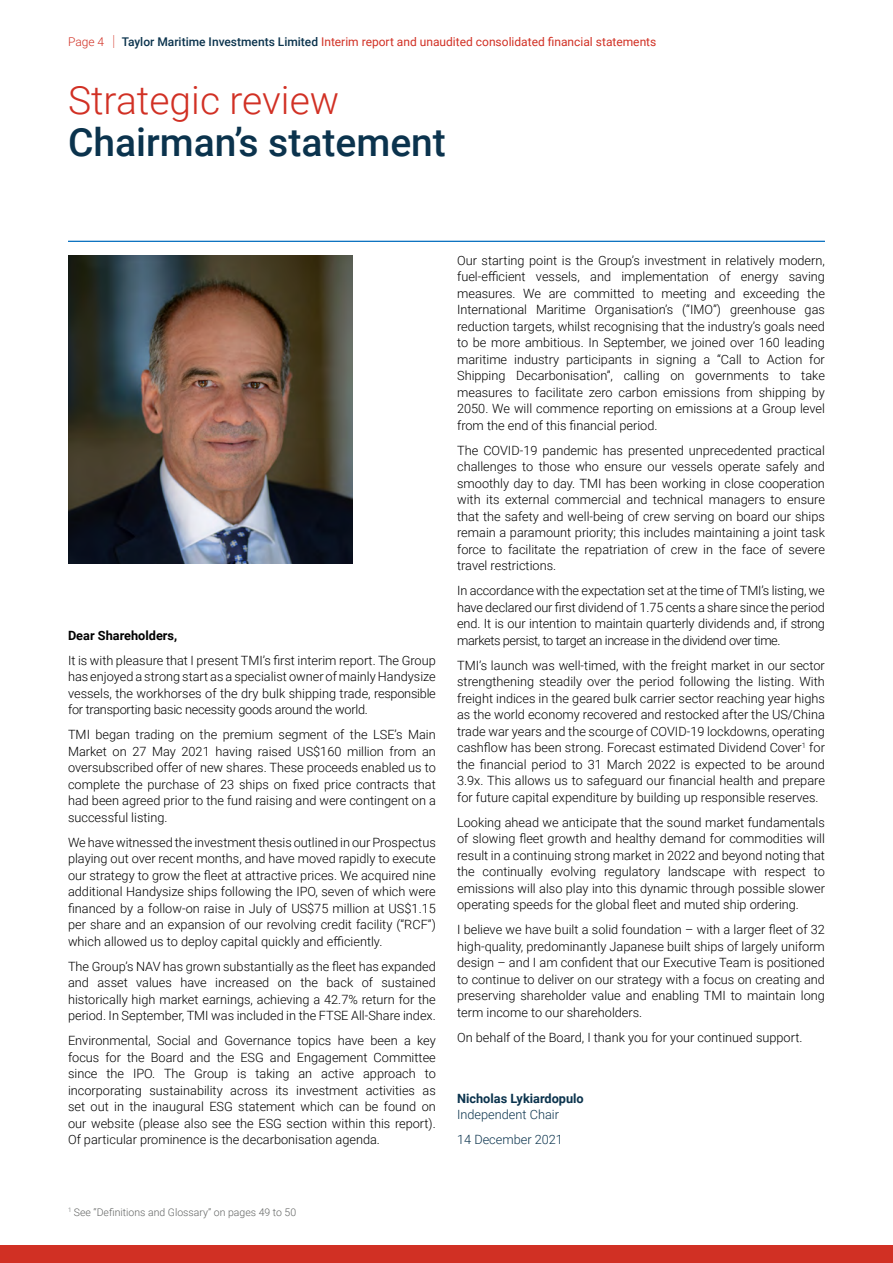
<style>
.page{position:relative;width:893px;height:1263px;background:#fff}
.page>*{position:absolute;margin:0;border:0;box-sizing:border-box;transform-origin:0 0}
.t1{font:500 39px/42px "Roboto";color:#0b334d}
.t2{font:300 12.75px/16.5px "Roboto";color:#000;text-align:justify}
.t3{font:700 12.75px/16.5px "Roboto";color:#0b334d}
.t4{font:700 12.75px "Roboto";color:#000}
.t5{font:300 12.75px "Roboto";color:#0b334d}
.t6{font:12px "Roboto";color:#d13024}
.t7{font:300 10.5px "Roboto";color:#626463}
.s1{font-weight:300}
.s2{font-weight:100;font-size:18px}
.s3{font-weight:500;color:#0b334d}
.s4{font-weight:300;color:#d13024}
</style>
<div class="page">
<hr style="left:68px;top:241px;width:757px;height:1px;background:#0970c0">
<img style="left:68px;top:255px;width:285px;height:308px">
<div style="left:0;top:1246px;width:893px;height:17px;background:#d13024"></div>
<p class="t6" style="left:68px;top:34px;width:590px"><span class="s1">Page 4</span> <span class="s2">I</span> <span class="s3">Taylor Maritime Investments Limited</span> Interim report and unaudited consolidated financial statements</p>
<p class="t1" style="left:68px;top:78px;width:379px"><span class="s4">Strategic review<br></span>Chairman’s statement</p>
<p class="t4" style="left:68px;top:626px;width:111px">Dear Shareholders,</p>
<p class="t2" style="left:68px;top:651px;width:369px">It is with pleasure that I present TMI’s first interim report. The Group has enjoyed a strong start as a specialist owner of mainly Handysize vessels, the workhorses of the dry bulk shipping trade, responsible for transporting basic necessity goods around the world.</p>
<p class="t2" style="left:68px;top:726px;width:369px">TMI began trading on the premium segment of the LSE’s Main Market on 27 May 2021 having raised US$160 million from an oversubscribed offer of new shares. These proceeds enabled us to complete the purchase of 23 ships on fixed price contracts that had been agreed prior to the fund raising and were contingent on a successful listing.</p>
<p class="t2" style="left:68px;top:833px;width:369px">We have witnessed the investment thesis outlined in our Prospectus playing out over recent months, and have moved rapidly to execute our strategy to grow the fleet at attractive prices. We acquired nine additional Handysize ships following the IPO, seven of which were financed by a follow-on raise in July of US$75 million at US$1.15 per share and an expansion of our revolving credit facility (“RCF”) which allowed us to deploy capital quickly and efficiently.</p>
<p class="t2" style="left:68px;top:957px;width:369px">The Group’s NAV has grown substantially as the fleet has expanded and asset values have increased on the back of sustained historically high market earnings, achieving a 42.7% return for the period. In September, TMI was included in the FTSE All-Share index.</p>
<p class="t2" style="left:68px;top:1032px;width:369px">Environmental, Social and Governance topics have been a key focus for the Board and the ESG and Engagement Committee since the IPO. The Group is taking an active approach to incorporating sustainability across its investment activities as set out in the inaugural ESG statement which can be found on our website (please also see the ESG section within this report).<br>Of particular prominence is the decarbonisation agenda.</p>
<p class="t2" style="left:457px;top:251px;width:369px">Our starting point is the Group’s investment in relatively modern, fuel-efficient vessels, and implementation of energy saving measures. We are committed to meeting and exceeding the International Maritime Organisation’s (“IMO”) greenhouse gas reduction targets, whilst recognising that the industry’s goals need to be more ambitious. In September, we joined over 160 leading maritime industry participants in signing a “Call to Action for Shipping Decarbonisation”, calling on governments to take measures to facilitate zero carbon emissions from shipping by 2050. We will commence reporting on emissions at a Group level from the end of this financial period.</p>
<p class="t2" style="left:457px;top:441px;width:369px">The COVID-19 pandemic has presented unprecedented practical challenges to those who ensure our vessels operate safely and smoothly day to day. TMI has been working in close cooperation with its external commercial and technical managers to ensure that the safety and well-being of crew serving on board our ships remain a paramount priority; this includes maintaining a joint task force to facilitate the repatriation of crew in the face of severe travel restrictions.</p>
<p class="t2" style="left:457px;top:582px;width:369px">In accordance with the expectation set at the time of TMI’s listing, we have declared our first dividend of 1.75 cents a share since the period end. It is our intention to maintain quarterly dividends and, if strong markets persist, to target an increase in the dividend over time.</p>
<p class="t2" style="left:457px;top:656px;width:369px">TMI’s launch was well-timed, with the freight market in our sector strengthening steadily over the period following the listing. With freight indices in the geared bulk carrier sector reaching year highs as the world economy recovered and restocked after the US/China trade war years and the scourge of COVID-19 lockdowns, operating cashflow has been strong. Forecast estimated Dividend Cover<sup>1</sup> for the financial period to 31 March 2022 is expected to be around 3.9x. This allows us to safeguard our financial health and prepare for future capital expenditure by building up responsible reserves.</p>
<p class="t2" style="left:457px;top:813px;width:369px">Looking ahead we anticipate that the sound market fundamentals of slowing fleet growth and healthy demand for commodities will result in a continuing strong market in 2022 and beyond noting that the continually evolving regulatory landscape with respect to emissions will also play into this dynamic through possible slower operating speeds for the global fleet and muted ship ordering.</p>
<p class="t2" style="left:457px;top:921px;width:369px">I believe we have built a solid foundation – with a larger fleet of 32 high-quality, predominantly Japanese built ships of largely uniform design – and I am confident that our Executive Team is positioned to continue to deliver on our strategy with a focus on creating and preserving shareholder value and enabling TMI to maintain long term income to our shareholders.</p>
<p class="t2" style="left:457px;top:1028px;width:347px">On behalf of the Board, I thank you for your continued support.</p>
<p class="t3" style="left:457px;top:1089px;width:128px">Nicholas Lykiardopulo<br><span class="s1">Independent Chair</span></p>
<p class="t5" style="left:457px;top:1130px;width:107px">14 December 2021</p>
<p class="t7" style="left:68px;top:1205px;width:230px"><sup>1</sup> See “Definitions and Glossary” on pages 49 to 50</p>
</div>
